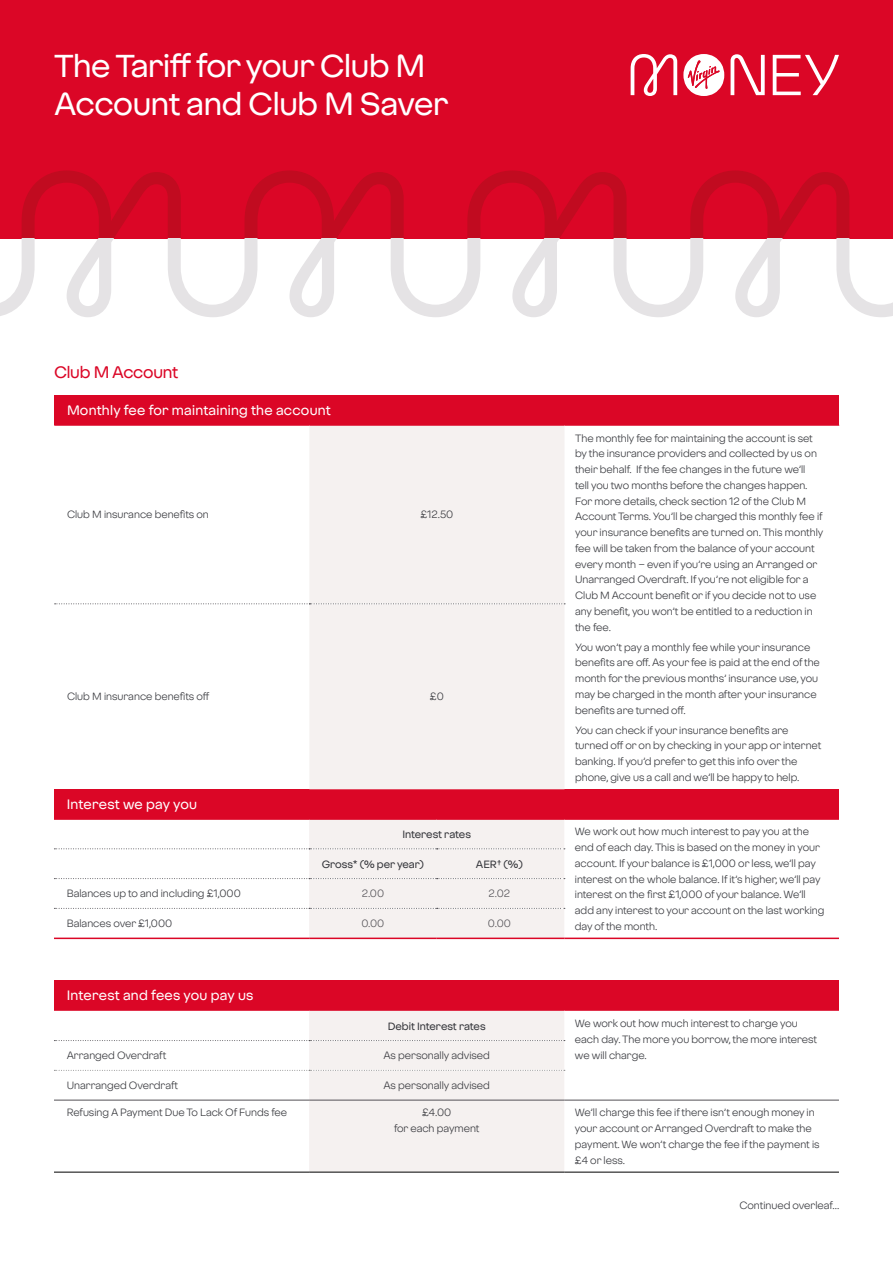
<style>
.page{position:relative;width:893px;height:1263px;background:#fff}
.page>*{position:absolute;margin:0;border:0;box-sizing:border-box;transform-origin:0 0}
.t1{font:500 31.5px/37.5px "Virgin Money Sans";letter-spacing:-.01em;color:#fff}
.t2{font:500 16.5px "Virgin Money Sans";letter-spacing:-.01em;color:#db0626}
.t3{font:500 13.5px "Virgin Money Sans";letter-spacing:.02em;color:#fff}
.t4{font:10.5px/15.8px "Virgin Money Sans";color:#35363b}
.t5{font:500 10.5px "Virgin Money Sans";letter-spacing:-.005em;color:#35363b}
.t6{font:10.5px "Virgin Money Sans";color:#535156}
</style>
<div class="page">
<div style="left:0;top:0;width:893px;height:238px;background:#db0626"></div>
<svg style="left:22px;top:170px;width:828px;height:68px"></svg>
<svg style="left:0;top:239px;width:893px;height:78px"></svg>
<svg style="left:631px;top:54px;width:46px;height:42px"></svg>
<svg style="left:731px;top:54px;width:34px;height:41px"></svg>
<svg style="left:773px;top:55px;width:66px;height:40px"></svg>
<svg style="left:683px;top:54px;width:41px;height:42px"></svg>
<div style="left:54px;top:789px;width:785px;height:30px;background:#db0626"></div>
<hr style="left:564px;top:937px;width:275px;height:2px;background:#db0626">
<svg style="left:54px;top:820px;width:511px;height:118px"></svg>
<hr style="left:54px;top:818px;width:255px;height:2px;background:#db0626">
<hr style="left:309px;top:818px;width:128px;height:2px;background:#db0626">
<hr style="left:437px;top:818px;width:127px;height:2px;background:#db0626">
<hr style="left:564px;top:818px;width:275px;height:2px;background:#db0626">
<hr style="left:54px;top:937px;width:255px;height:2px;background:#db0626">
<hr style="left:309px;top:937px;width:128px;height:2px;background:#db0626">
<hr style="left:437px;top:937px;width:127px;height:2px;background:#db0626">
<div style="left:54px;top:395px;width:785px;height:30px;background:#db0626"></div>
<div style="left:309px;top:426px;width:255px;height:363px;background:#f5f1f0"></div>
<svg style="left:55px;top:603px;width:510px;height:1px"></svg>
<hr style="left:54px;top:425px;width:255px;height:1px;background:#db0626">
<hr style="left:309px;top:425px;width:255px;height:1px;background:#db0626">
<hr style="left:564px;top:425px;width:275px;height:1px;background:#db0626">
<div style="left:54px;top:980px;width:785px;height:30px;background:#db0626"></div>
<hr style="left:564px;top:1009px;width:275px;height:2px;background:#db0626">
<svg style="left:54px;top:1010px;width:511px;height:162px"></svg>
<hr style="left:564px;top:1100px;width:275px;height:1px;background:#535156">
<hr style="left:54px;top:1172px;width:255px;height:1px;background:#000">
<hr style="left:309px;top:1172px;width:255px;height:1px;background:#000">
<hr style="left:564px;top:1172px;width:275px;height:1px;background:#000">
<hr style="left:54px;top:1100px;width:255px;height:1px;background:#535156">
<hr style="left:309px;top:1100px;width:255px;height:1px;background:#535156">
<p class="t1" style="left:54px;top:47px;width:396px">The Tariff for your Club M<br>Account and Club M Saver</p>
<p class="t2" style="left:54px;top:362px;width:126px">Club M Account</p>
<p class="t3" style="left:67px;top:402px;width:265px">Monthly fee for maintaining the account</p>
<p class="t4" style="left:67px;top:507px;width:143px">Club M insurance benefits on</p>
<p class="t4" style="left:420px;top:507px;width:34px">£12.50</p>
<p class="t4" style="left:67px;top:689px;width:144px">Club M insurance benefits off</p>
<p class="t4" style="left:430px;top:689px;width:15px">£0</p>
<p class="t3" style="left:67px;top:796px;width:132px">Interest we pay you</p>
<p class="t4" style="left:575px;top:430px;width:250px">The monthly fee for maintaining the account is set by the insurance providers and collected by us on their behalf. If the fee changes in the future we’ll<br>tell you two months before the changes happen.<br>For more details, check section 12 of the Club M Account Terms. You’ll be charged this monthly fee if your insurance benefits are turned on. This monthly fee will be taken from the balance of your account every month – even if you’re using an Arranged or Unarranged Overdraft. If you’re not eligible for a Club M Account benefit or if you decide not to use any benefit, you won’t be entitled to a reduction in the fee.</p>
<p class="t4" style="left:575px;top:639px;width:246px">You won’t pay a monthly fee while your insurance benefits are off. As your fee is paid at the end of the month for the previous months’ insurance use, you may be charged in the month after your insurance benefits are turned off.</p>
<p class="t4" style="left:575px;top:722px;width:248px">You can check if your insurance benefits are turned off or on by checking in your app or internet banking. If you’d prefer to get this info over the phone, give us a call and we’ll be happy to help.</p>
<p class="t5" style="left:402px;top:828px;width:70px">Interest rates</p>
<p class="t4" style="left:575px;top:823px;width:251px">We work out how much interest to pay you at the end of each day. This is based on the money in your account. If your balance is £1,000 or less, we’ll pay interest on the whole balance. If it’s higher, we’ll pay interest on the first £1,000 of your balance. We’ll add any interest to your account on the last working day of the month.</p>
<p class="t5" style="left:322px;top:857px;width:104px">Gross* (% per year)</p>
<p class="t5" style="left:476px;top:857px;width:49px">AER† (%)</p>
<p class="t4" style="left:67px;top:885px;width:176px">Balances up to and including £1,000</p>
<p class="t6" style="left:362px;top:887px;width:24px">2.00</p>
<p class="t6" style="left:489px;top:887px;width:23px">2.02</p>
<p class="t4" style="left:67px;top:915px;width:107px">Balances over £1,000</p>
<p class="t6" style="left:361px;top:917px;width:24px">0.00</p>
<p class="t6" style="left:488px;top:917px;width:24px">0.00</p>
<p class="t3" style="left:67px;top:987px;width:188px">Interest and fees you pay us</p>
<p class="t5" style="left:388px;top:1019px;width:99px">Debit Interest rates</p>
<p class="t4" style="left:575px;top:1015px;width:244px">We work out how much interest to charge you each day. The more you borrow, the more interest</p>
<p class="t4" style="left:67px;top:1047px;width:101px">Arranged Overdraft</p>
<p class="t4" style="left:383px;top:1047px;width:108px">As personally advised</p>
<p class="t4" style="left:575px;top:1047px;width:73px">we will charge.</p>
<p class="t4" style="left:67px;top:1077px;width:113px">Unarranged Overdraft</p>
<p class="t4" style="left:383px;top:1077px;width:108px">As personally advised</p>
<p class="t4" style="left:67px;top:1104px;width:222px">Refusing A Payment Due To Lack Of Funds fee</p>
<p class="t4" style="left:394px;top:1104px;width:87px;text-align:center">£4.00<br>for each payment</p>
<p class="t4" style="left:575px;top:1104px;width:246px">We’ll charge this fee if there isn’t enough money in your account or Arranged Overdraft to make the payment. We won’t charge the fee if the payment is £4 or less.</p>
<p class="t4" style="left:739px;top:1197px;width:101px">Continued overleaf...</p>
</div>
